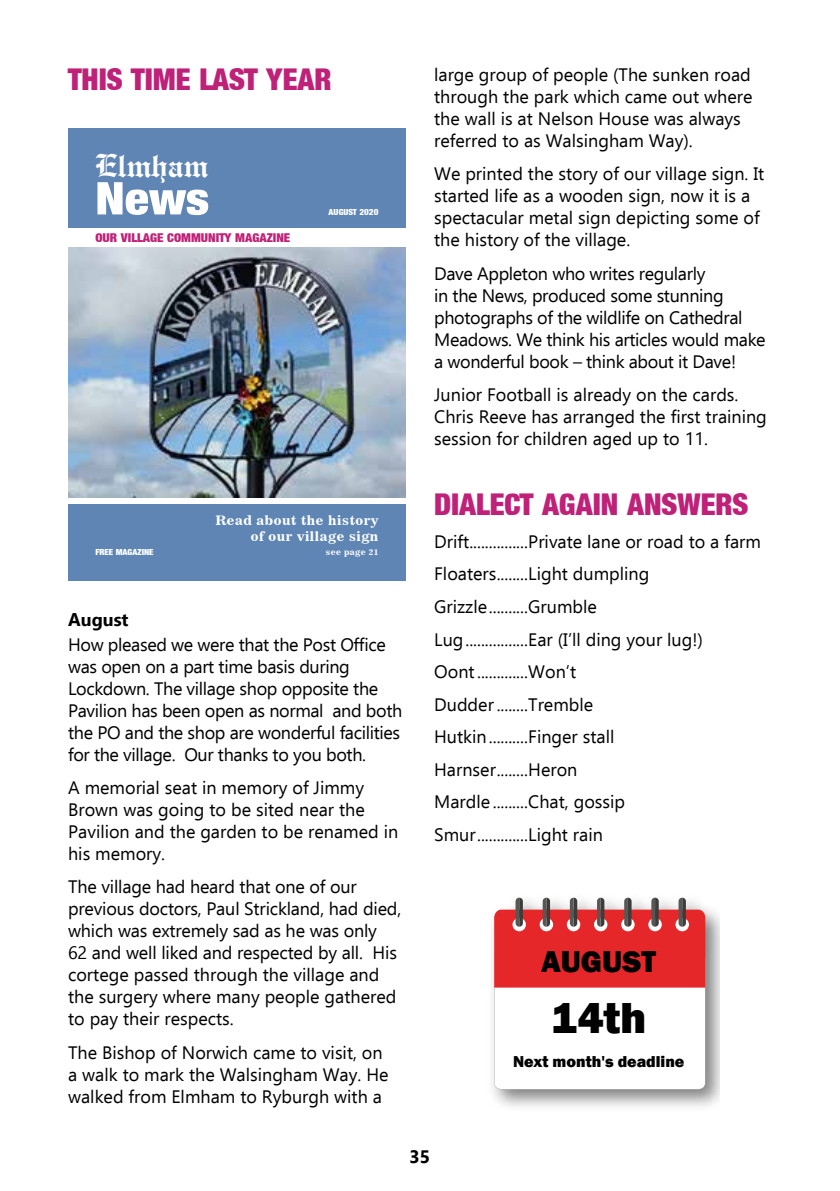
<style>
.page{position:relative;width:840px;height:1191px;background:#fff}
.page>*{position:absolute;margin:0;border:0;box-sizing:border-box;transform-origin:0 0}
.t1{font:44.8px "Basic Sans Heavy SF Bold";color:#fff;scale:1.12 1}
.t2{font:800 44.6px "Franklin Gothic";color:#000}
.t3{font:800 31.2px "Franklin Gothic";color:#000}
.t4{font:30.2px "AT Old English";color:#fff;scale:1.12 1}
.t5{font:30px "Basic Sans Heavy SF Bold";color:#c02178}
.t6{font:18px/22px "Ebrima";color:#000}
.t7{font:18px/22px "Ebrima";letter-spacing:-.02em;color:#000}
.t8{font:700 18px "Ebrima";color:#000}
.t9{font:800 16.2px "Franklin Gothic";color:#000}
.t10{font:13px/15.6px "News 706 BT Bold C";letter-spacing:.04em;color:#fff;text-align:right;scale:1.06 1}
.t11{font:12.2px "Basic Sans Heavy SF Bold";color:#c02178;scale:1.06 1}
.t12{font:8.4px "Basic Sans Heavy SF Bold";color:#fff;scale:1.06 1}
.t13{font:8.4px "News 706 BT Bold C";letter-spacing:.04em;color:#fff;scale:1.06 1}
</style>
<div class="page">
<div style="left:68px;top:504px;width:337px;height:77px;background:#5e85b3"></div>
<div style="left:68px;top:128px;width:337px;height:100px;background:#5e85b3"></div>
<img style="left:68px;top:247px;width:337px;height:250px">
<img style="left:492px;top:908px;width:227px;height:199px">
<svg style="left:494px;top:897px;width:211px;height:192px"></svg>
<h3 class="t5" style="left:68px;top:63px;width:264px">THIS TIME LAST YEAR</h3>
<h3 class="t4" style="left:95px;top:145px;width:102px">Elmham</h3>
<h1 class="t1" style="left:95px;top:173px;width:103px">News</h1>
<p class="t11" style="left:95px;top:231px;width:185px">OUR VILLAGE COMMUNITY MAGAZINE</p>
<p class="t12" style="left:328px;top:207px;width:48px">AUGUST 2020</p>
<p class="t6" style="left:434px;top:63px;width:319px">large group of people (The sunken road through the park which came out where the wall is at Nelson House was always referred to as Walsingham Way).</p>
<p class="t6" style="left:434px;top:162px;width:331px">We printed the story of our village sign. It started life as a wooden sign, now it is a spectacular metal sign depicting some of the history of the village.</p>
<p class="t7" style="left:434px;top:262px;width:333px">Dave Appleton who writes regularly<br>in the News, produced some stunning photographs of the wildlife on Cathedral Meadows. We think his articles would make a wonderful book – think about it Dave!</p>
<p class="t6" style="left:434px;top:383px;width:334px">Junior Football is already on the cards.<br>Chris Reeve has arranged the first training session for children aged up to 11.</p>
<p class="t12" style="left:95px;top:547px;width:56px">FREE MAGAZINE</p>
<p class="t10" style="left:215px;top:512px;width:155px">Read about the history of our village sign</p>
<p class="t13" style="left:326px;top:547px;width:51px">see page 21</p>
<p class="t8" style="left:68px;top:605px;width:62px">August</p>
<p class="t7" style="left:68px;top:632px;width:335px">How pleased we were that the Post Office was open on a part time basis during Lockdown. The village shop opposite the Pavilion has been open as normal and both the PO and the shop are wonderful facilities for the village. Our thanks to you both.</p>
<p class="t6" style="left:68px;top:776px;width:331px">A memorial seat in memory of Jimmy<br>Brown was going to be sited near the<br>Pavilion and the garden to be renamed in his memory.</p>
<p class="t6" style="left:68px;top:875px;width:334px">The village had heard that one of our previous doctors, Paul Strickland, had died, which was extremely sad as he was only<br>62 and well liked and respected by all. His cortege passed through the village and the surgery where many people gathered to pay their respects.</p>
<p class="t6" style="left:68px;top:1040px;width:322px">The Bishop of Norwich came to visit, on a walk to mark the Walsingham Way. He walked from Elmham to Ryburgh with a</p>
<h3 class="t5" style="left:434px;top:488px;width:315px">DIALECT AGAIN ANSWERS</h3>
<p class="t6" style="left:434px;top:524px;width:328px;line-height:32.6px">Drift...............Private lane or road to a farm<br>Floaters........Light dumpling<br>Grizzle..........Grumble<br>Lug................Ear (I’ll ding your lug!)<br>Oont.............Won’t<br>Dudder........Tremble<br>Hutkin..........Finger stall<br>Harnser........Heron<br>Mardle .........Chat, gossip<br>Smur.............Light rain</p>
<h3 class="t3" style="left:541px;top:941px;width:116px">AUGUST</h3>
<h2 class="t2" style="left:550px;top:989px;width:97px">14th</h2>
<p class="t9" style="left:512px;top:1051px;width:173px">Next month's deadline</p>
<p class="t8" style="left:409px;top:1142px;width:22px">35</p>
</div>
